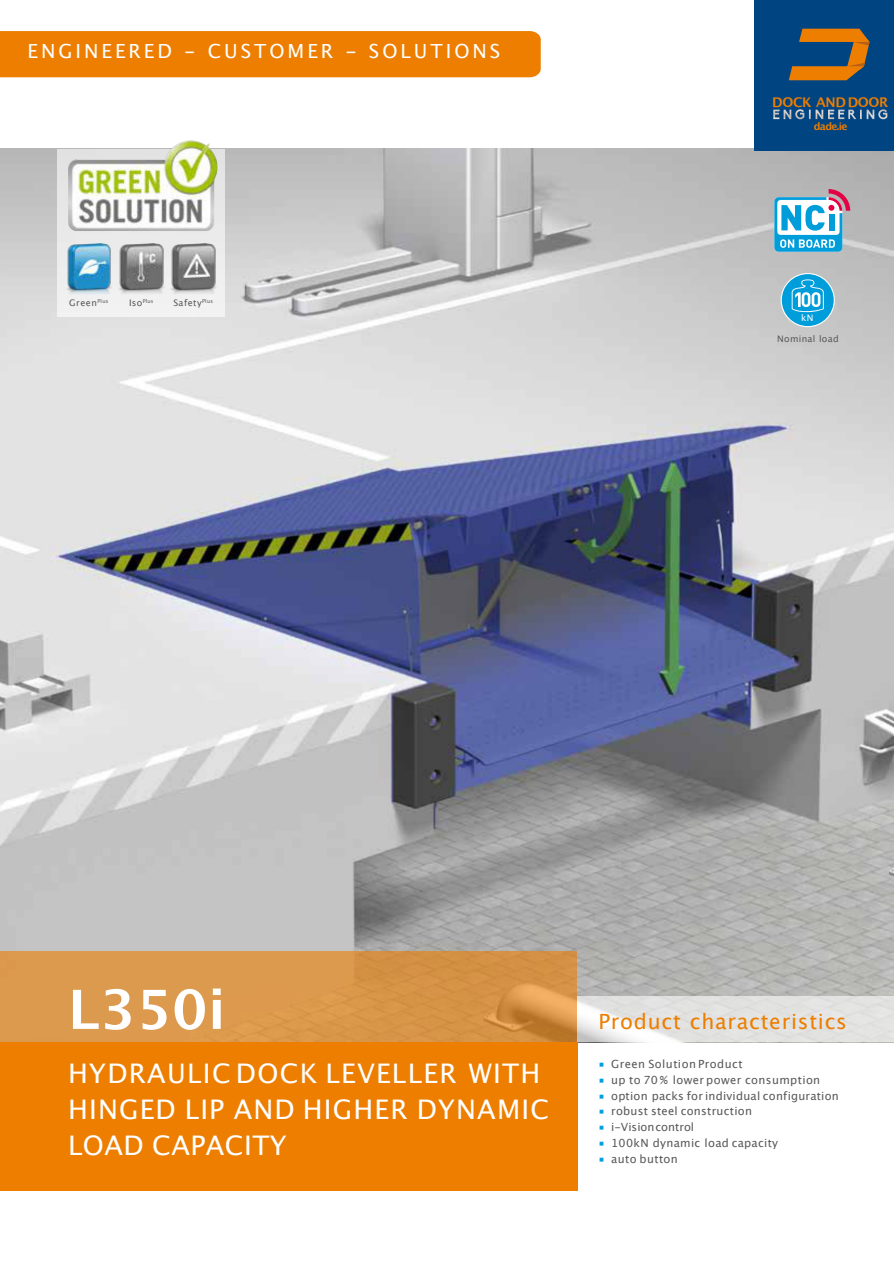
<style>
.page{position:relative;width:894px;height:1264px;background:#fff}
.page>*{position:absolute;margin:0;border:0;box-sizing:border-box;transform-origin:0 0}
.t1{font:700 54px "Lucida Grande";letter-spacing:.005em;color:#fff}
.t2{font:27px/36px "Lucida Grande";letter-spacing:.045em;color:#fff}
.t3{font:21px "Lucida Grande";letter-spacing:.035em;color:#ed7e00}
.t4{font:19.5px "Lucida Grande";letter-spacing:.155em;color:#fff}
.t5{font:700 13.35px "Lucida Grande";letter-spacing:-.025em;color:#ed7e00}
.t6{font:11.25px "Lucida Grande";letter-spacing:.025em;color:#58585a}
.t7{font:11.25px "Lucida Grande";color:#58585a}
.t8{font:700 10.35px "Lucida Grande";letter-spacing:-.06em;color:#ed7e00}
.t9{font:9px "Lucida Grande";letter-spacing:.04em;color:#58585a}
.t10{font:9px "Lucida Grande";color:#fff}
.t11{font:5.25px "Lucida Grande";color:#58585a}
.s1{font-size:9px}
.s2{color:#009ee0}
</style>
<div class="page">
<img style="left:0;top:149px;width:893px;height:847px">
<svg style="left:0;top:951px;width:577px;height:91px;background:#d9964a"></svg>
<div style="left:0;top:1042px;width:577px;height:149px;background:#ed7e00"></div>
<div style="left:781px;top:273px;width:53px;height:54px;background:#009ddb;border-radius:50%"></div>
<div style="left:780px;top:273px;width:54px;height:54px;border:1px solid #fff;border-radius:50%"></div>
<div style="left:57px;top:149px;width:168px;height:168px;background:#eee"></div>
<img style="left:67px;top:243px;width:44px;height:50px">
<img style="left:171px;top:243px;width:45px;height:50px">
<img style="left:119px;top:243px;width:45px;height:50px">
<img style="left:68px;top:140px;width:149px;height:91px">
<svg style="left:774px;top:189px;width:76px;height:63px"></svg>
<svg style="left:791px;top:279px;width:32px;height:34px"></svg>
<svg style="left:577px;top:996px;width:316px;height:46px;background:#e4e4e3"></svg>
<div style="left:754px;top:0;width:139px;height:150px;background:#004482"></div>
<svg style="left:773px;top:109px;width:114px;height:10px"></svg>
<svg style="left:789px;top:29px;width:80px;height:51px"></svg>
<div style="left:0;top:31px;width:540px;height:46px;background:#ed7e00"></div>
<h3 class="t4" style="left:27px;top:43px;width:474px">ENGINEERED - CUSTOMER - SOLUTIONS</h3>
<p class="t9" style="left:69px;top:299px;width:41px">Green<sup>Plus</sup></p>
<p class="t9" style="left:173px;top:299px;width:41px">Safety<sup>Plus</sup></p>
<p class="t11" style="left:129px;top:299px;width:26px"><span class="s1">Iso</span>Plus</p>
<p class="t5" style="left:772px;top:96px;width:118px">DOCK ANDDOOR</p>
<p class="t8" style="left:813px;top:122px;width:35px">dade.ie</p>
<p class="t10" style="left:801px;top:314px;width:14px">kN</p>
<p class="t9" style="left:777px;top:335px;width:63px">Nominal load</p>
<h1 class="t1" style="left:68px;top:986px;width:159px">L350i</h1>
<h2 class="t2" style="left:68px;top:1057px;width:482px">HYDRAULIC DOCK LEVELLER WITH<br>HINGED LIP AND HIGHER DYNAMIC<br>LOAD CAPACITY</h2>
<p class="t6" style="left:598px;top:1059px;width:146px"><span class="s2">■</span> Green Solution Product</p>
<h3 class="t3" style="left:598px;top:1012px;width:250px">Product characteristics</h3>
<p class="t6" style="left:598px;top:1075px;width:223px"><span class="s2">■</span> up to 70 % lower power consumption</p>
<p class="t6" style="left:598px;top:1090px;width:242px"><span class="s2">■</span> option packs for individual configuration</p>
<p class="t6" style="left:598px;top:1106px;width:155px"><span class="s2">■</span> robust steel construction</p>
<p class="t7" style="left:598px;top:1122px;width:97px"><span class="s2">■</span> i-Visioncontrol</p>
<p class="t6" style="left:598px;top:1138px;width:181px"><span class="s2">■</span> 100kN dynamic load capacity</p>
<p class="t6" style="left:598px;top:1153px;width:81px"><span class="s2">■</span> auto button</p>
</div>
